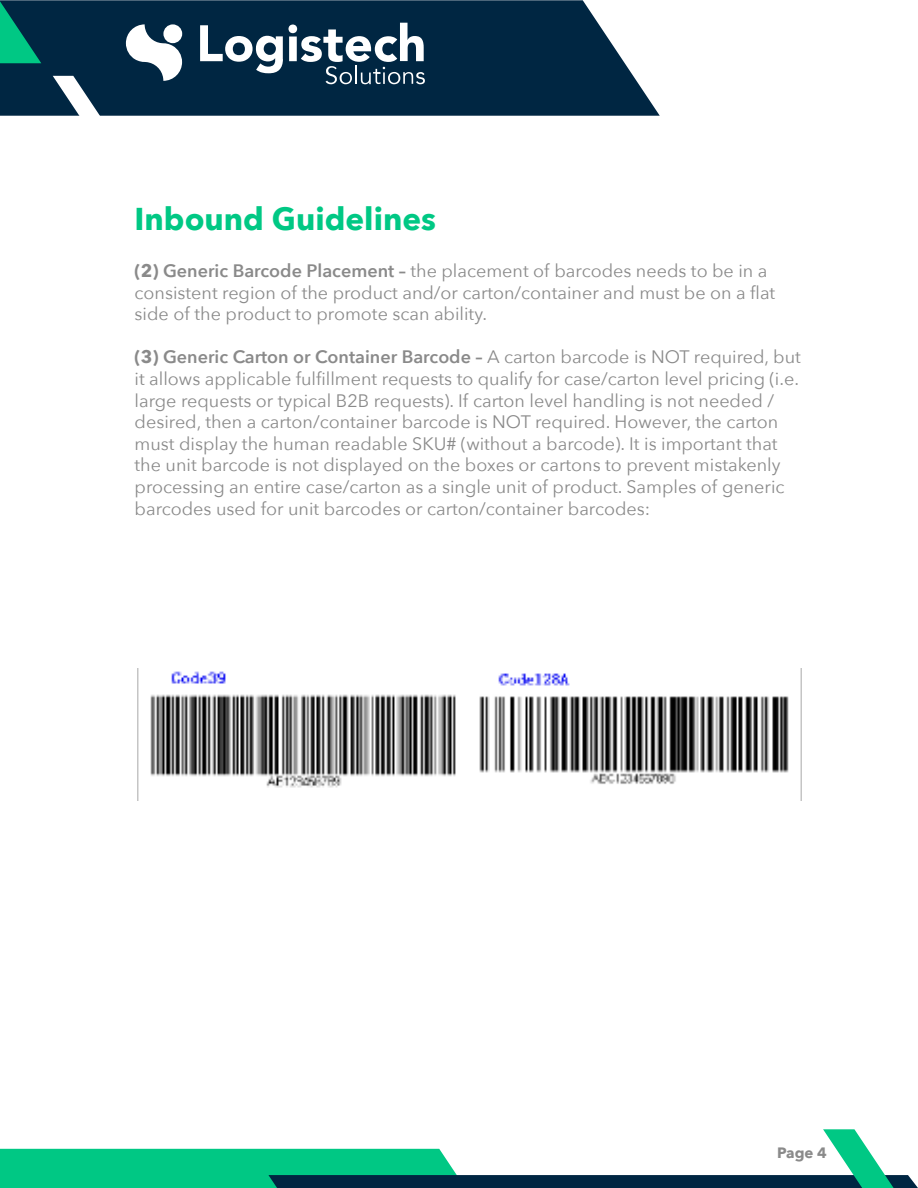
<style>
.page{position:relative;width:918px;height:1188px;background:#fff}
.page>*{position:absolute;margin:0;border:0;box-sizing:border-box;transform-origin:0 0}
.t1{font:700 31.5px "Avenir Next";color:#00c884}
.t2{font:18px/21.6px "Avenir Next";color:#8a8a8a}
.t3{font:700 15px "Avenir Next";color:#8a8a8a}
.s1{font-weight:700}
.s2{font-weight:600}
</style>
<div class="page">
<img style="left:137px;top:668px;width:665px;height:132px">
<svg style="left:0;top:0;width:660px;height:116px;background:#153852"></svg>
<svg style="left:53px;top:76px;width:65px;height:40px"></svg>
<svg style="left:0;top:1px;width:41px;height:62px;background:#007662"></svg>
<svg style="left:0;top:1129px;width:918px;height:59px"></svg>
<svg style="left:126px;top:24px;width:56px;height:57px"></svg>
<div style="left:163px;top:24px;width:19px;height:19px;background:#fff;border-radius:50%"></div>
<svg style="left:200px;top:25px;width:83px;height:48px"></svg>
<svg style="left:289px;top:23px;width:136px;height:61px"></svg>
<h1 class="t1" style="left:134px;top:192px;width:303px">Inbound Guidelines</h1>
<p class="t2" style="left:135px;top:259px;width:642px"><span class="s1">(2)</span> <span class="s2">Generic Barcode Placement –</span> the placement of barcodes needs to be in a consistent region of the product and/or carton/container and must be on a flat side of the product to promote scan ability.</p>
<p class="t2" style="left:135px;top:346px;width:668px"><span class="s1">(3)</span> <span class="s2">Generic Carton or Container Barcode –</span> A carton barcode is NOT required, but it allows applicable fulfillment requests to qualify for case/carton level pricing (i.e. large requests or typical B2B requests). If carton level handling is not needed / desired, then a carton/container barcode is NOT required. However, the carton must display the human readable SKU# (without a barcode). It is important that the unit barcode is not displayed on the boxes or cartons to prevent mistakenly processing an entire case/carton as a single unit of product. Samples of generic barcodes used for unit barcodes or carton/container barcodes:</p>
<p class="t3" style="left:777px;top:1140px;width:51px">Page 4</p>
</div>
